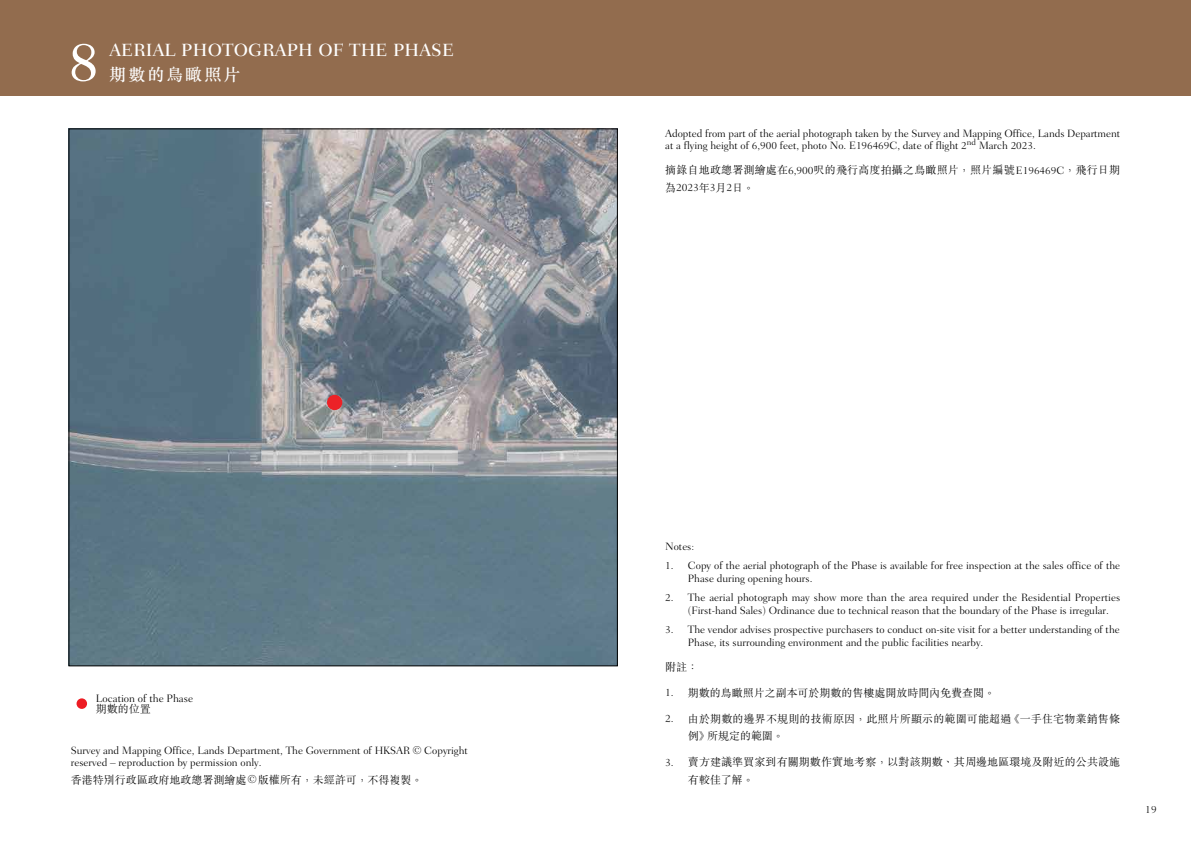
<style>
.page{position:relative;width:1191px;height:842px;background:#fff}
.page>*{position:absolute;margin:0;border:0;box-sizing:border-box;transform-origin:0 0}
.t1{font:500 56.3px "Fairfield LT Std";color:#fff}
.t2{font:500 18px "Fairfield LT Std";letter-spacing:.01em;color:#fff}
.t3{font:500 17px "M Sung HK";letter-spacing:.12em;color:#fff}
.t4{font:300 11px/17.5px "M Sung HK";letter-spacing:.01em;color:#000}
.t5{font:300 11px "Fairfield LT Std";letter-spacing:-.005em;color:#000}
.t6{font:300 10.8px/12.5px "Fairfield LT Std";letter-spacing:-.005em;color:#000}
.s1{font-family:"Fairfield LT Std"}
.s2{font-family:"Fairfield LT Std";font-size:10.8px}
.s3{font-family:"M Sung HK"}
</style>
<div class="page">
<div style="left:0;top:0;width:1191px;height:96px;background:#926c4e"></div>
<div style="left:77px;top:698px;width:10px;height:11px;background:#ed1c23;border-radius:50%"></div>
<img style="left:70px;top:130px;width:546px;height:534px">
<div style="left:327px;top:395px;width:15px;height:15px;background:#ec2227;border-radius:50%"></div>
<h1 class="t1" style="left:68px;top:30px;width:33px">8</h1>
<h2 class="t2" style="left:109px;top:39px;width:346px">AERIAL PHOTOGRAPH OF THE PHASE</h2>
<h3 class="t3" style="left:109px;top:62px;width:133px">期數的鳥瞰照片</h3>
<p class="t5" style="left:96px;top:692px;width:99px">Location of the Phase</p>
<p class="t4" style="left:96px;top:700px;width:56px">期數的位置</p>
<p class="t6" style="left:71px;top:744px;width:398px;line-height:12px">Survey and Mapping Office, Lands Department, The Government of HKSAR © Copyright reserved – reproduction by permission only.</p>
<p class="t4" style="left:71px;top:771px;width:353px">香港特別行政區政府地政總署測繪處<span class="s1">©</span>版權所有，未經許可，不得複製。</p>
<p class="t6" style="left:665px;top:127px;width:456px">Adopted from part of the aerial photograph taken by the Survey and Mapping Office, Lands Department at a flying height of 6,900 feet, photo No. E196469C, date of flight 2<sup>nd</sup> March 2023.</p>
<p class="t4" style="left:665px;top:161px;width:456px">摘錄自地政總署測繪處在<span class="s1">6,900</span>呎的飛行高度拍攝之鳥瞰照片，照片編號<span class="s2">E196469C</span>，飛行日期</p>
<p class="t5" style="left:665px;top:181px;width:90px"><span class="s3">為</span>2023<span class="s3">年</span>3<span class="s3">月</span>2<span class="s3">日。</span></p>
<p class="t6" style="left:665px;top:540px;width:31px">Notes:</p>
<p class="t6" style="left:688px;top:559px;width:434px;text-indent:-23px">1. Copy of the aerial photograph of the Phase is available for free inspection at the sales office of the<br>Phase during opening hours.</p>
<p class="t6" style="left:688px;top:591px;width:434px;text-indent:-23px">2. The aerial photograph may show more than the area required under the Residential Properties (First-hand Sales) Ordinance due to technical reason that the boundary of the Phase is irregular.</p>
<p class="t6" style="left:688px;top:623px;width:433px;text-indent:-23px">3. The vendor advises prospective purchasers to conduct on-site visit for a better understanding of the<br>Phase, its surrounding environment and the public facilities nearby.</p>
<p class="t4" style="left:665px;top:658px;width:34px">附註：</p>
<p class="t4" style="left:665px;top:684px;width:331px"><span class="s1">1.</span> 期數的鳥瞰照片之副本可於期數的售樓處開放時間內免費查閱。</p>
<p class="t4" style="left:688px;top:710px;width:433px;text-indent:-23px"><span class="s1">2.</span> 由於期數的邊界不規則的技術原因，此照片所顯示的範圍可能超過《一手住宅物業銷售條例》所規定的範圍。</p>
<p class="t4" style="left:688px;top:753px;width:434px;text-indent:-23px"><span class="s1">3.</span> 賣方建議準買家到有關期數作實地考察，以對該期數、其周邊地區環境及附近的公共設施有較佳了解。</p>
<p class="t6" style="left:1145px;top:803px;width:13px">19</p>
</div>
